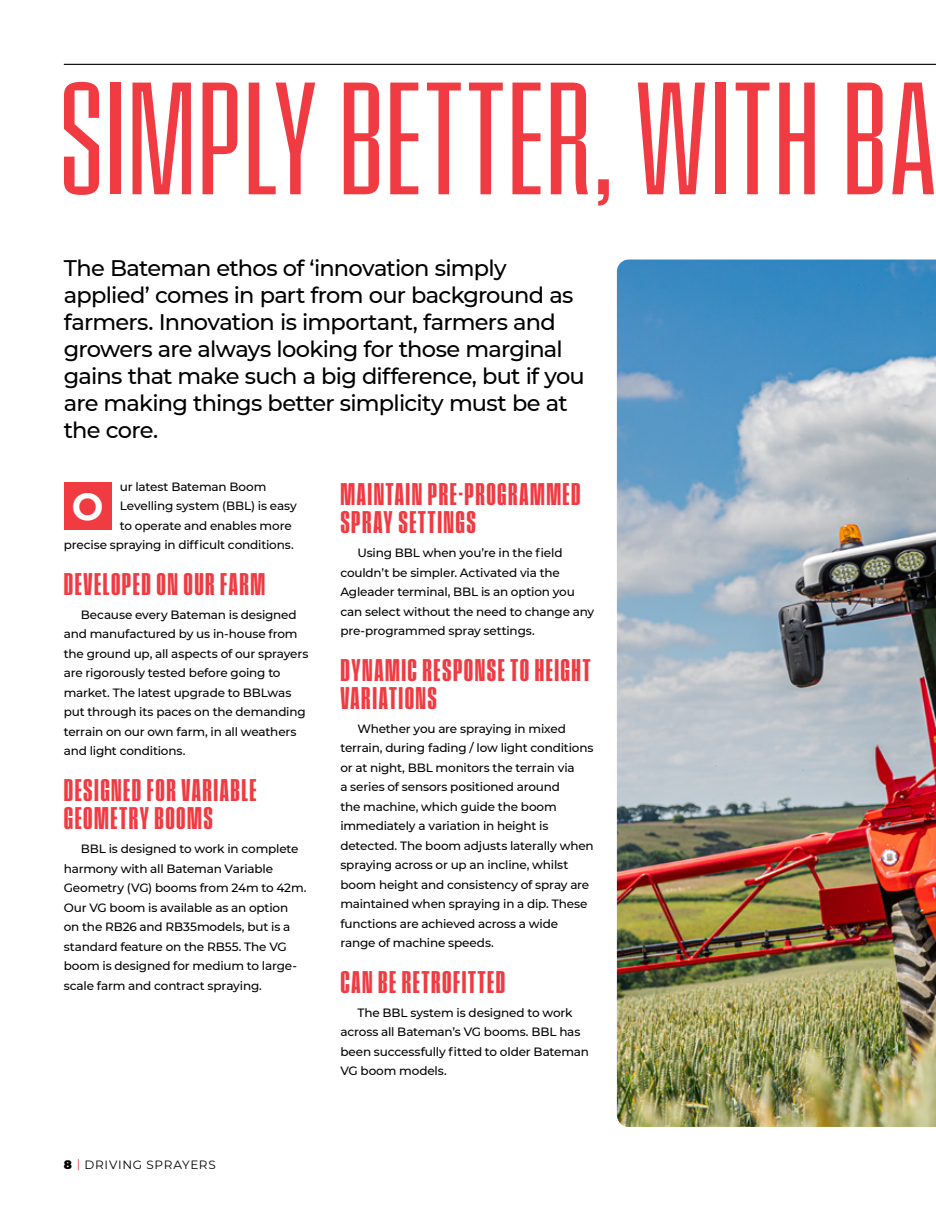
<style>
.page{position:relative;width:936px;height:1212px;background:#fff}
.page>*{position:absolute;margin:0;border:0;box-sizing:border-box;transform-origin:0 0}
.t1{font:153px "Pressio No.32";letter-spacing:.01em;color:#ef3b41}
.t2{font:700 37.5px "Montserrat";color:#fff}
.t3{font:30px/28.5px "Pressio No.35";letter-spacing:.05em;color:#ef3b41}
.t4{font:500 22.5px/27px "Montserrat";letter-spacing:-.035em;color:#000}
.t5{font:500 12px/19.5px "Montserrat";letter-spacing:-.015em;color:#000}
.t6{font:12px "Montserrat";letter-spacing:.06em;color:#000}
.s1{font-weight:900}
.s2{color:#ef3b41}
</style>
<div class="page">
<img style="left:617px;top:259px;width:318px;height:868px">
<div style="left:64px;top:482px;width:47px;height:48px;background:#ef3b41"></div>
<hr style="left:64px;top:64px;width:871px;height:1px;background:#000">
<h1 class="t1" style="left:58px;top:60px;width:879px">SIMPLY BETTER, WITH BA</h1>
<p class="t4" style="left:64px;top:254px;width:522px">The Bateman ethos of ‘innovation simply applied’ comes in part from our background as farmers. Innovation is important, farmers and growers are always looking for those marginal gains that make such a big difference, but if you are making things better simplicity must be at the core.</p>
<p class="t5" style="left:120px;top:476px;width:148px">ur latest Bateman Boom</p>
<p class="t5" style="left:120px;top:496px;width:179px">Levelling system (BBL) is easy</p>
<p class="t5" style="left:120px;top:515px;width:173px">to operate and enables more</p>
<p class="t5" style="left:64px;top:535px;width:231px">precise spraying in difficult conditions.</p>
<h3 class="t3" style="left:64px;top:569px;width:203px">DEVELOPED ON OUR FARM</h3>
<p class="t5" style="left:64px;top:604px;width:246px;text-indent:17px">Because every Bateman is designed and manufactured by us in-house from the ground up, all aspects of our sprayers are rigorously tested before going to market. The latest upgrade to BBLwas put through its paces on the demanding terrain on our own farm, in all weathers and light conditions.</p>
<h3 class="t3" style="left:64px;top:775px;width:194px">DESIGNED FOR VARIABLE<br>GEOMETRY BOOMS</h3>
<p class="t5" style="left:64px;top:838px;width:244px;text-indent:17px">BBL is designed to work in complete harmony with all Bateman Variable Geometry (VG) booms from 24m to 42m.<br>Our VG boom is available as an option on the RB26 and RB35models, but is a standard feature on the RB55. The VG boom is designed for medium to large&shy;scale farm and contract spraying.</p>
<h2 class="t2" style="left:72px;top:479px;width:33px">O</h2>
<h3 class="t3" style="left:340px;top:479px;width:242px">MAINTAIN PRE-PROGRAMMED<br>SPRAY SETTINGS</h3>
<p class="t5" style="left:340px;top:543px;width:255px;text-indent:17px">Using BBL when you’re in the field couldn’t be simpler. Activated via the Agleader terminal, BBL is an option you can select without the need to change any pre-programmed spray settings.</p>
<h3 class="t3" style="left:340px;top:655px;width:251px">DYNAMIC RESPONSE TO HEIGHT<br>VARIATIONS</h3>
<p class="t5" style="left:340px;top:718px;width:255px;text-indent:17px">Whether you are spraying in mixed terrain, during fading / low light conditions or at night, BBL monitors the terrain via<br>a series of sensors positioned around<br>the machine, which guide the boom immediately a variation in height is detected. The boom adjusts laterally when spraying across or up an incline, whilst boom height and consistency of spray are maintained when spraying in a dip. These functions are achieved across a wide range of machine speeds.</p>
<h3 class="t3" style="left:340px;top:967px;width:166px">CAN BE RETROFITTED</h3>
<p class="t5" style="left:340px;top:1002px;width:250px;text-indent:17px">The BBL system is designed to work across all Bateman’s VG booms. BBL has been successfully fitted to older Bateman<br>VG boom models.</p>
<p class="t6" style="left:64px;top:1156px;width:153px"><span class="s1">8</span> <span class="s2">|</span> DRIVING SPRAYERS</p>
</div>
